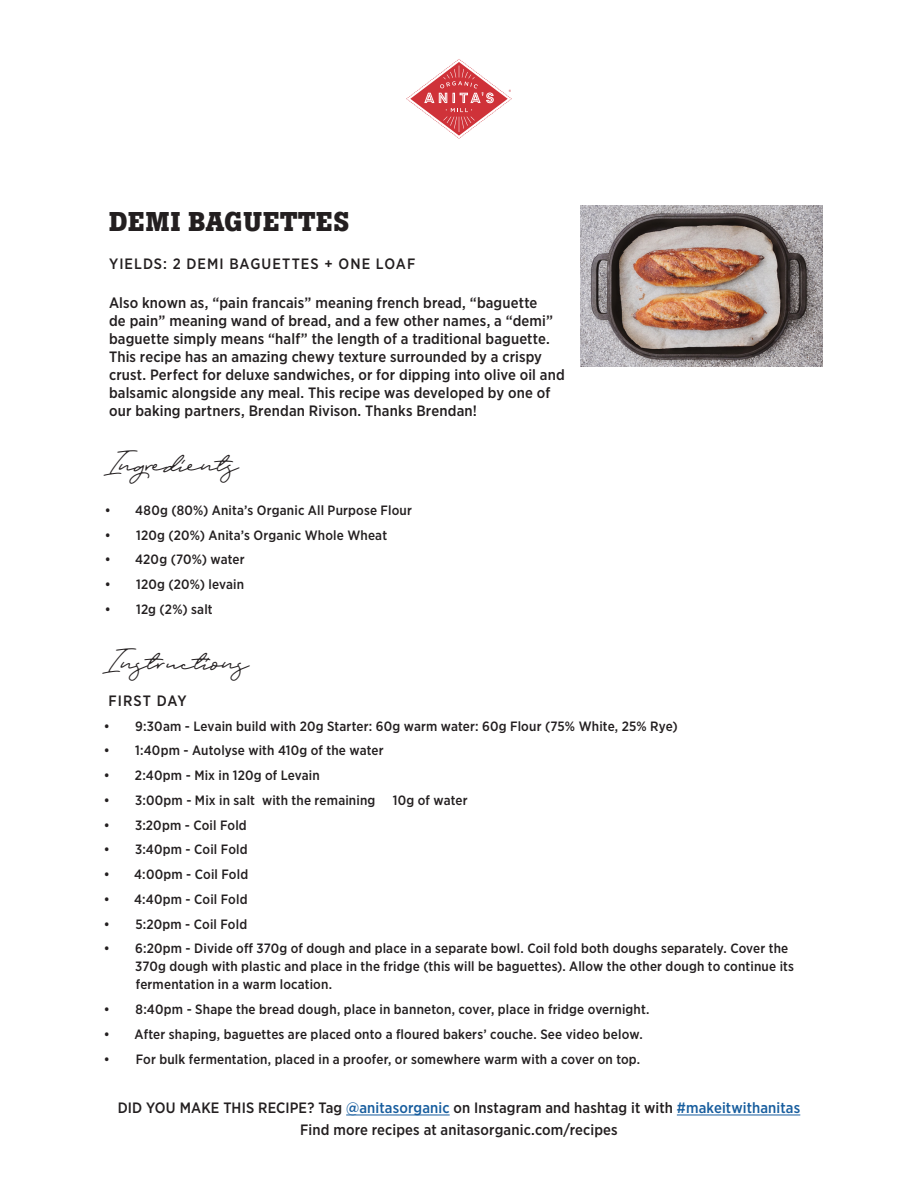
<style>
.page{position:relative;width:918px;height:1188px;background:#fff}
.page>*{position:absolute;margin:0;border:0;box-sizing:border-box;transform-origin:0 0}
.t1{font:33px "Portrait Script Alts";color:#231f20}
.t2{font:700 27px "Boton";letter-spacing:.02em;color:#231f20}
.body{font:500 15px/18px "Gotham Narrow";letter-spacing:.01em;color:#231f20}
.Subtitle{font:500 15px "Gotham Narrow";letter-spacing:.07em;color:#231f20}
.body-2{font:500 15px "Gotham Narrow";letter-spacing:.065em;color:#231f20}
.t3{font:500 13.5px/18px "Gotham Narrow";letter-spacing:.01em;color:#231f20}
.t4{font:700 3.3px "Gotham Narrow";color:#cf3239}
.s1{color:#175d9e}
</style>
<div class="page">
<hr style="left:346px;top:1115px;width:104px;height:1px;background:#175d9e">
<hr style="left:677px;top:1115px;width:123px;height:1px;background:#175d9e">
<svg style="left:406px;top:59px;width:106px;height:80px"></svg>
<img style="left:581px;top:205px;width:242px;height:162px">
<p class="t4" style="left:509px;top:89px;width:4px">®</p>
<p class="t2" style="left:109px;top:206px;width:242px">DEMI BAGUETTES</p>
<p class="Subtitle" style="left:109px;top:255px;width:308px">YIELDS: 2 DEMI BAGUETTES + ONE LOAF</p>
<p class="body" style="left:109px;top:293px;width:457px">Also known as, “pain francais” meaning french bread, “baguette<br>de pain” meaning wand of bread, and a few other names, a “demi” baguette simply means “half” the length of a traditional baguette.<br>This recipe has an amazing chewy texture surrounded by a crispy crust. Perfect for deluxe sandwiches, or for dipping into olive oil and balsamic alongside any meal. This recipe was developed by one of our baking partners, Brendan Rivison. Thanks Brendan!</p>
<p class="t1" style="left:104px;top:442px;width:134px">Ingredients</p>
<p class="t3" style="left:105px;top:501px;width:309px">• 480g (80%) Anita’s Organic All Purpose Flour</p>
<p class="t3" style="left:105px;top:526px;width:284px">• 120g (20%) Anita’s Organic Whole Wheat</p>
<p class="t3" style="left:105px;top:551px;width:141px">• 420g (70%) water</p>
<p class="t3" style="left:105px;top:575px;width:141px">• 120g (20%) levain</p>
<p class="t3" style="left:105px;top:600px;width:109px">• 12g (2%) salt</p>
<p class="t1" style="left:103px;top:639px;width:146px">Instructions</p>
<p class="body-2" style="left:109px;top:691px;width:79px">FIRST DAY</p>
<p class="t3" style="left:104px;top:717px;width:575px">• 9:30am - Levain build with 20g Starter: 60g warm water: 60g Flour (75% White, 25% Rye)</p>
<p class="t3" style="left:104px;top:741px;width:281px">• 1:40pm - Autolyse with 410g of the water</p>
<p class="t3" style="left:104px;top:766px;width:218px">• 2:40pm - Mix in 120g of Levain</p>
<p class="t3" style="left:104px;top:791px;width:273px">• 3:00pm - Mix in salt with the remaining</p>
<p class="t3" style="left:393px;top:791px;width:76px">10g of water</p>
<p class="t3" style="left:104px;top:816px;width:144px">• 3:20pm - Coil Fold</p>
<p class="t3" style="left:104px;top:840px;width:145px">• 3:40pm - Coil Fold</p>
<p class="t3" style="left:104px;top:865px;width:146px">• 4:00pm - Coil Fold</p>
<p class="t3" style="left:104px;top:890px;width:145px">• 4:40pm - Coil Fold</p>
<p class="t3" style="left:104px;top:915px;width:145px">• 5:20pm - Coil Fold</p>
<p class="t3" style="left:135px;top:939px;width:661px;text-indent:-31px">• 6:20pm - Divide off 370g of dough and place in a separate bowl. Coil fold both doughs separately. Cover the<br>370g dough with plastic and place in the fridge (this will be baguettes). Allow the other dough to continue its fermentation in a warm location.</p>
<p class="t3" style="left:104px;top:1000px;width:547px">• 8:40pm - Shape the bread dough, place in banneton, cover, place in fridge overnight.</p>
<p class="t3" style="left:104px;top:1025px;width:540px">• After shaping, baguettes are placed onto a floured bakers’ couche. See video below.</p>
<p class="t3" style="left:104px;top:1050px;width:538px">• For bulk fermentation, placed in a proofer, or somewhere warm with a cover on top.</p>
<p class="body" style="left:118px;top:1099px;width:684px">DID YOU MAKE THIS RECIPE? Tag <span class="s1">@anitasorganic</span> on Instagram and hashtag it with <span class="s1">#makeitwithanitas</span></p>
<p class="body" style="left:300px;top:1120px;width:319px">Find more recipes at anitasorganic.com/recipes</p>
</div>
